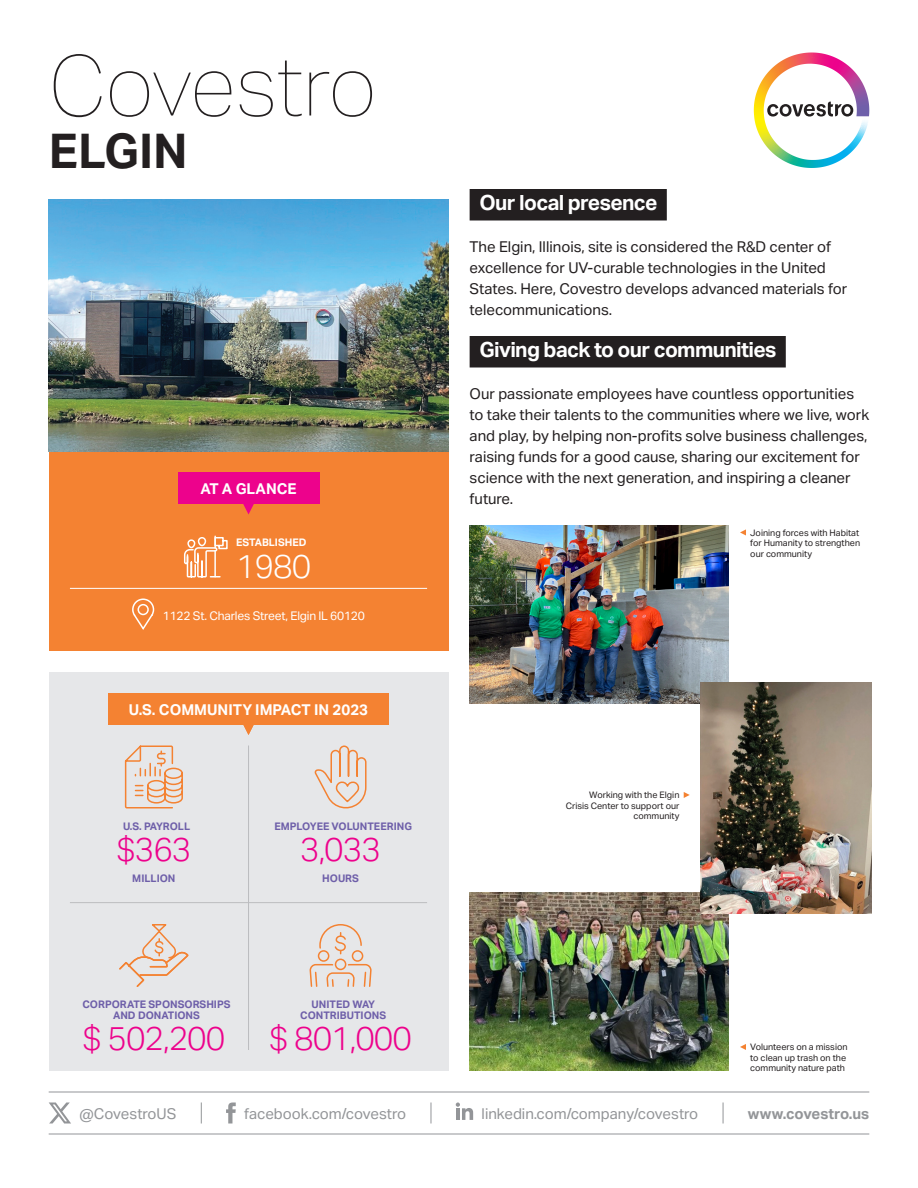
<style>
.page{position:relative;width:918px;height:1188px;background:#fff}
.page>*{position:absolute;margin:0;border:0;box-sizing:border-box;transform-origin:0 0}
.t1{font:100 84px "Aktiv Grotesk";letter-spacing:-.01em;color:#231f20}
.t2{font:700 48px "Aktiv Grotesk";color:#231f20}
.t3{font:300 33px "Aktiv Grotesk";letter-spacing:-.03em;color:#ed028c}
.t4{font:300 33px "Aktiv Grotesk";color:#fff}
.t5{font:700 21px "Aktiv Grotesk";letter-spacing:-.03em;color:#fff}
.t6{font:15px/21px "Aktiv Grotesk";color:#231f20}
.t7{font:15px "Aktiv Grotesk";color:#939598}
.t8{font:700 15px "Aktiv Grotesk";color:#fff}
.t9{font:700 15px "Aktiv Grotesk";color:#939598}
.t10{font:12px "Aktiv Grotesk";letter-spacing:-.015em;color:#fff}
.t11{font:700 10.5px/10.5px "Aktiv Grotesk";color:#6e5fa9;text-align:center}
.t12{font:700 10.5px "Aktiv Grotesk";color:#fff}
.t13{font:9px/10.5px "Aktiv Grotesk";color:#231f20;text-align:justify}
</style>
<div class="page">
<div style="left:49px;top:452px;width:399px;height:199px;background:#f48232"></div>
<div style="left:49px;top:672px;width:399px;height:399px;background:#e6e7e9"></div>
<div style="left:108px;top:693px;width:281px;height:31px;background:#f48232"></div>
<hr style="left:248px;top:746px;width:1px;height:304px;background:#bcbdc0">
<hr style="left:70px;top:902px;width:357px;height:1px;background:#bcbdc0">
<svg style="left:124px;top:745px;width:59px;height:64px"></svg>
<svg style="left:314px;top:745px;width:53px;height:64px"></svg>
<svg style="left:119px;top:924px;width:70px;height:63px"></svg>
<svg style="left:309px;top:924px;width:63px;height:63px"></svg>
<svg style="left:243px;top:724px;width:11px;height:11px"></svg>
<div style="left:470px;top:189px;width:197px;height:31px;background:#231f20"></div>
<div style="left:470px;top:336px;width:316px;height:32px;background:#231f20"></div>
<svg style="left:754px;top:53px;width:99px;height:64px"></svg>
<img style="left:49px;top:200px;width:399px;height:252px">
<img style="left:470px;top:525px;width:259px;height:179px">
<img style="left:470px;top:892px;width:259px;height:179px">
<div style="left:178px;top:472px;width:141px;height:32px;background:#ed028c"></div>
<svg style="left:184px;top:536px;width:44px;height:42px"></svg>
<svg style="left:132px;top:598px;width:23px;height:32px"></svg>
<hr style="left:70px;top:588px;width:357px;height:1px;background:#fff">
<hr style="left:49px;top:1092px;width:820px;height:1px;background:#939598">
<hr style="left:49px;top:1134px;width:820px;height:1px;background:#939598">
<svg style="left:243px;top:504px;width:11px;height:10px"></svg>
<svg style="left:740px;top:529px;width:6px;height:7px"></svg>
<svg style="left:740px;top:1044px;width:6px;height:6px"></svg>
<svg style="left:684px;top:792px;width:6px;height:6px"></svg>
<img style="left:700px;top:683px;width:172px;height:230px">
<svg style="left:226px;top:1102px;width:10px;height:22px"></svg>
<svg style="left:456px;top:1102px;width:17px;height:18px"></svg>
<svg style="left:201px;top:1102px;width:1px;height:22px"></svg>
<svg style="left:431px;top:1102px;width:1px;height:22px"></svg>
<svg style="left:723px;top:1102px;width:1px;height:22px"></svg>
<svg style="left:49px;top:1103px;width:22px;height:21px"></svg>
<p class="t1" style="left:49px;top:39px;width:329px">Covestro</p>
<p class="t2" style="left:49px;top:121px;width:141px">ELGIN</p>
<p class="t8" style="left:200px;top:479px;width:98px">AT A GLANCE</p>
<p class="t12" style="left:236px;top:536px;width:72px">ESTABLISHED</p>
<p class="t4" style="left:236px;top:547px;width:77px">1980</p>
<p class="t10" style="left:163px;top:608px;width:204px">1122 St. Charles Street, Elgin IL 60120</p>
<p class="t8" style="left:129px;top:700px;width:241px">U.S. COMMUNITY IMPACT IN 2023</p>
<p class="t8" style="left:359px;top:700px;width:10px">2</p>
<p class="t11" style="left:123px;top:820px;width:69px">U.S. PAYROLL</p>
<p class="t3" style="left:116px;top:830px;width:77px">$363</p>
<p class="t11" style="left:132px;top:873px;width:45px">MILLION</p>
<p class="t11" style="left:274px;top:820px;width:139px">EMPLOYEE VOLUNTEERING</p>
<p class="t3" style="left:300px;top:830px;width:82px">3,033</p>
<p class="t11" style="left:322px;top:873px;width:38px">HOURS</p>
<p class="t11" style="left:83px;top:999px;width:150px">CORPORATE SPONSORSHIPS<br>AND DONATIONS</p>
<p class="t3" style="left:83px;top:1019px;width:144px">$ 502,200</p>
<p class="t11" style="left:300px;top:999px;width:87px">UNITED WAY<br>CONTRIBUTIONS</p>
<p class="t3" style="left:269px;top:1019px;width:144px">$ 801,000</p>
<p class="t5" style="left:479px;top:190px;width:180px">Our local presence</p>
<p class="t6" style="left:470px;top:236px;width:379px">The Elgin, Illinois, site is considered the R&amp;D center of excellence for UV-curable technologies in the United States. Here, Covestro develops advanced materials for telecommunications.</p>
<p class="t5" style="left:479px;top:337px;width:299px">Giving back to our communities</p>
<p class="t6" style="left:470px;top:383px;width:401px">Our passionate employees have countless opportunities to take their talents to the communities where we live, work and play, by helping non-profits solve business challenges, raising funds for a good cause, sharing our excitement for science with the next generation, and inspiring a cleaner future.</p>
<p class="t13" style="left:750px;top:527px;width:111px">Joining forces with Habitat for Humanity to strengthen our community</p>
<p class="t13" style="left:566px;top:789px;width:115px;text-align:right">Working with the Elgin<br>Crisis Center to support our community</p>
<p class="t13" style="left:750px;top:1041px;width:99px;text-align:left">Volunteers on a mission to clean up trash on the community nature path</p>
<p class="t7" style="left:80px;top:1105px;width:98px">@CovestroUS</p>
<p class="t7" style="left:244px;top:1105px;width:163px">facebook.com/covestro</p>
<p class="t7" style="left:482px;top:1105px;width:218px">linkedin.com/company/covestro</p>
<p class="t9" style="left:748px;top:1104px;width:123px">www.covestro.us</p>
</div>
